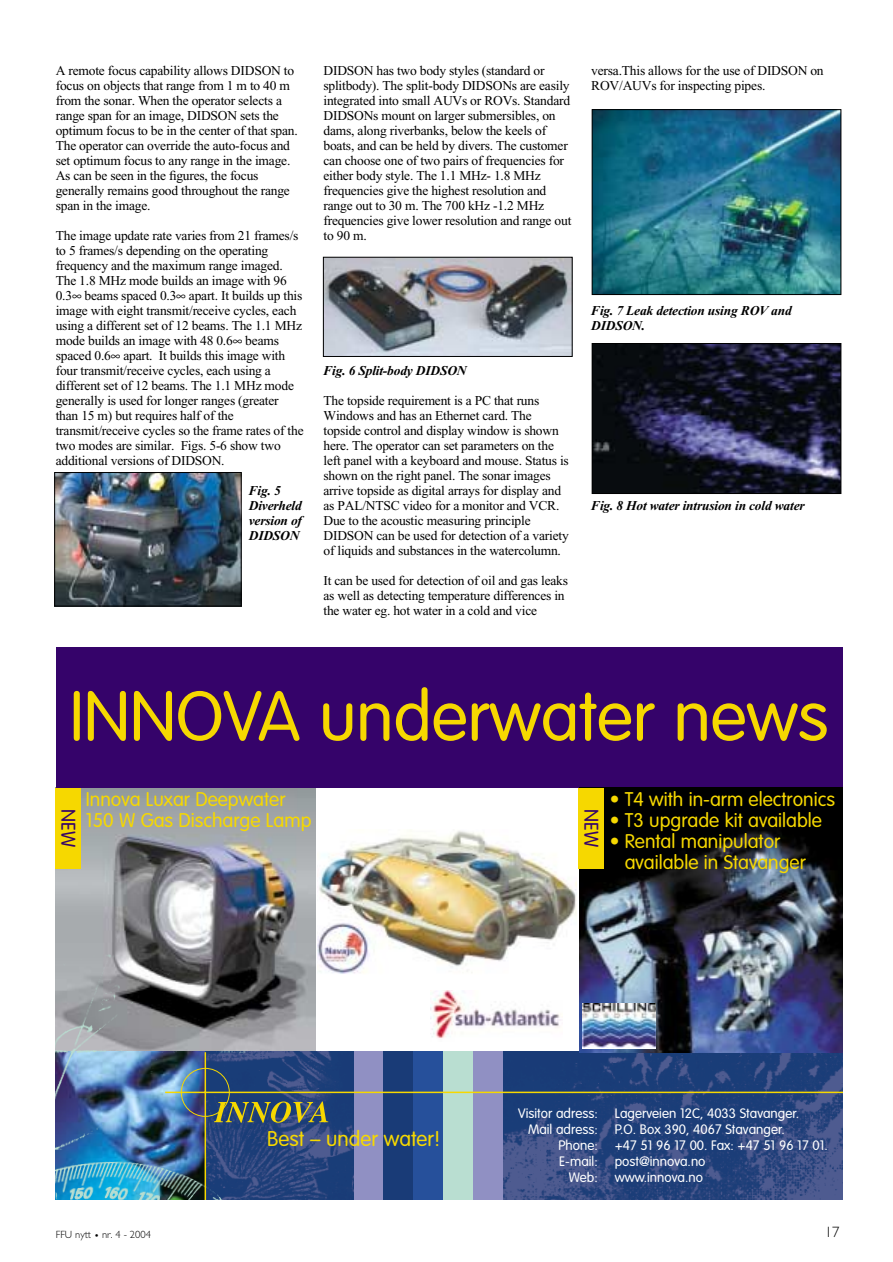
<style>
.page{position:relative;width:893px;height:1262px;background:#fff}
.page>*{position:absolute;margin:0;border:0;box-sizing:border-box;transform-origin:0 0}
.t1{font:300 69px "VAG Rounded";color:#f6d800}
.t2{font:300 21px "VAG Rounded";color:#f6d800}
.t3{font:300 19.5px/21px "VAG Rounded";color:#f6d800}
.t4{font:300 19.5px "VAG Rounded";color:#35036a}
.t5{font:300 15px "Gill Sans";color:#000}
.t6{font:13.5px/15px "Times";letter-spacing:-.015em;color:#000}
.t7{font:300 13.5px "VAG Rounded";color:#fff}
.t8{font:italic 700 13.5px/15px "Times";letter-spacing:-.015em;color:#000}
.t9{font:300 10.5px "Gill Sans";color:#000}
</style>
<div class="page">
<img style="left:56px;top:787px;width:259px;height:264px">
<img style="left:317px;top:831px;width:259px;height:143px">
<div style="left:56px;top:647px;width:786px;height:140px;background:#35036a"></div>
<img style="left:260px;top:1051px;width:582px;height:148px">
<div style="left:354px;top:1051px;width:148px;height:148px;background:#9090c3"></div>
<div style="left:383px;top:1051px;width:30px;height:148px;background:#193b77"></div>
<div style="left:413px;top:1051px;width:30px;height:148px;background:#26509b"></div>
<div style="left:443px;top:1051px;width:30px;height:148px;background:#b9ded1"></div>
<img style="left:56px;top:935px;width:204px;height:264px">
<hr style="left:204px;top:1052px;width:2px;height:147px;background:#f6d800">
<hr style="left:165px;top:1091px;width:677px;height:2px;background:#f6d800">
<div style="left:181px;top:1068px;width:49px;height:48px;border:1px solid #f6d800;border-radius:50%"></div>
<svg style="left:214px;top:1101px;width:114px;height:21px;background:#687352"></svg>
<img style="left:430px;top:990px;width:131px;height:49px">
<img style="left:579px;top:787px;width:263px;height:265px">
<svg style="left:582px;top:1047px;width:74px;height:1px"></svg>
<img style="left:582px;top:1003px;width:74px;height:44px">
<div style="left:578px;top:787px;width:25px;height:81px;background:#f6d800"></div>
<div style="left:56px;top:787px;width:25px;height:81px;background:#f6d800"></div>
<img style="left:56px;top:474px;width:183px;height:130px">
<div style="left:54px;top:472px;width:187px;height:134px;border:1px solid #000"></div>
<img style="left:325px;top:259px;width:245px;height:96px">
<div style="left:323px;top:257px;width:249px;height:100px;border:1px solid #000"></div>
<img style="left:593px;top:111px;width:246px;height:182px">
<div style="left:591px;top:109px;width:250px;height:186px;border:1px solid #000"></div>
<img style="left:593px;top:345px;width:246px;height:147px">
<div style="left:591px;top:343px;width:250px;height:151px;border:1px solid #000"></div>
<p class="t6" style="left:56px;top:64px;width:243px">A remote focus capability allows DIDSON to focus on objects that range from 1 m to 40 m from the sonar. When the operator selects a range span for an image, DIDSON sets the optimum focus to be in the center of that span.<br>The operator can override the auto-focus and set optimum focus to any range in the image.<br>As can be seen in the figures, the focus generally remains good throughout the range span in the image.</p>
<p class="t6" style="left:56px;top:229px;width:249px">The image update rate varies from 21 frames/s to 5 frames/s depending on the operating frequency and the maximum range imaged.<br>The 1.8 MHz mode builds an image with 96<br>0.3∞ beams spaced 0.3∞ apart. It builds up this image with eight transmit/receive cycles, each using a different set of 12 beams. The 1.1 MHz mode builds an image with 48 0.6∞ beams spaced 0.6∞ apart. It builds this image with four transmit/receive cycles, each using a different set of 12 beams. The 1.1 MHz mode generally is used for longer ranges (greater than 15 m) but requires half of the transmit/receive cycles so the frame rates of the two modes are similar. Figs. 5-6 show two additional versions of DIDSON.</p>
<p class="t8" style="left:249px;top:484px;width:55px">Fig. 5<br>Diverheld version of<br>DIDSON</p>
<p class="t6" style="left:323px;top:64px;width:249px">DIDSON has two body styles (standard or splitbody). The split-body DIDSONs are easily integrated into small AUVs or ROVs. Standard DIDSONs mount on larger submersibles, on dams, along riverbanks, below the keels of boats, and can be held by divers. The customer can choose one of two pairs of frequencies for either body style. The 1.1 MHz- 1.8 MHz frequencies give the highest resolution and range out to 30 m. The 700 kHz -1.2 MHz frequencies give lower resolution and range out to 90 m.</p>
<p class="t8" style="left:323px;top:364px;width:145px">Fig. 6 Split-body DIDSON</p>
<p class="t6" style="left:323px;top:394px;width:247px">The topside requirement is a PC that runs Windows and has an Ethernet card. The topside control and display window is shown here. The operator can set parameters on the left panel with a keyboard and mouse. Status is shown on the right panel. The sonar images arrive topside as digital arrays for display and as PAL/NTSC video for a monitor and VCR.<br>Due to the acoustic measuring principle DIDSON can be used for detection of a variety of liquids and substances in the watercolumn.</p>
<p class="t6" style="left:323px;top:574px;width:246px">It can be used for detection of oil and gas leaks as well as detecting temperature differences in the water eg. hot water in a cold and vice</p>
<p class="t6" style="left:591px;top:64px;width:234px">versa.This allows for the use of DIDSON on<br>ROV/AUVs for inspecting pipes.</p>
<p class="t8" style="left:591px;top:304px;width:202px">Fig. 7 Leak detection using ROV and<br>DIDSON.</p>
<p class="t8" style="left:591px;top:499px;width:215px">Fig. 8 Hot water intrusion in cold water</p>
<h1 class="t1" style="left:70px;top:687px;width:760px">INNOVA underwater news</h1>
<h3 class="t4" style="left:77px;top:809px;width:39px;rotate:90deg">NEW</h3>
<h3 class="t3" style="left:86px;top:789px;width:201px">Innova Luxar Deepwater</h3>
<h3 class="t3" style="left:86px;top:810px;width:227px">150 W Gas Discharge Lamp</h3>
<h3 class="t4" style="left:599px;top:809px;width:39px;rotate:90deg">NEW</h3>
<h3 class="t3" style="left:609px;top:789px;width:227px">• T4 with in-arm electronics</h3>
<h3 class="t3" style="left:609px;top:810px;width:214px">• T3 upgrade kit available</h3>
<h3 class="t3" style="left:624px;top:831px;width:182px;text-indent:-15px">• Rental manipulator available in Stavanger</h3>
<h2 class="t2" style="left:267px;top:1129px;width:175px">Best – under water!</h2>
<p class="t7" style="left:518px;top:1107px;width:81px">Visitor adress:</p>
<p class="t7" style="left:614px;top:1107px;width:186px">Lagerveien 12C, 4033 Stavanger.</p>
<p class="t7" style="left:528px;top:1123px;width:71px">Mail adress:</p>
<p class="t7" style="left:614px;top:1123px;width:172px">P.O. Box 390, 4067 Stavanger.</p>
<p class="t7" style="left:558px;top:1139px;width:41px">Phone:</p>
<p class="t7" style="left:614px;top:1139px;width:215px">+47 51 96 17 00. Fax: +47 51 96 17 01.</p>
<p class="t7" style="left:559px;top:1155px;width:40px">E-mail:</p>
<p class="t7" style="left:614px;top:1155px;width:92px">post@innova.no</p>
<p class="t7" style="left:568px;top:1172px;width:30px">Web:</p>
<p class="t7" style="left:614px;top:1172px;width:90px">www.innova.no</p>
<p class="t9" style="left:56px;top:1230px;width:97px">FFU nytt • nr. 4 - 2004</p>
<p class="t5" style="left:824px;top:1226px;width:16px">17</p>
</div>
